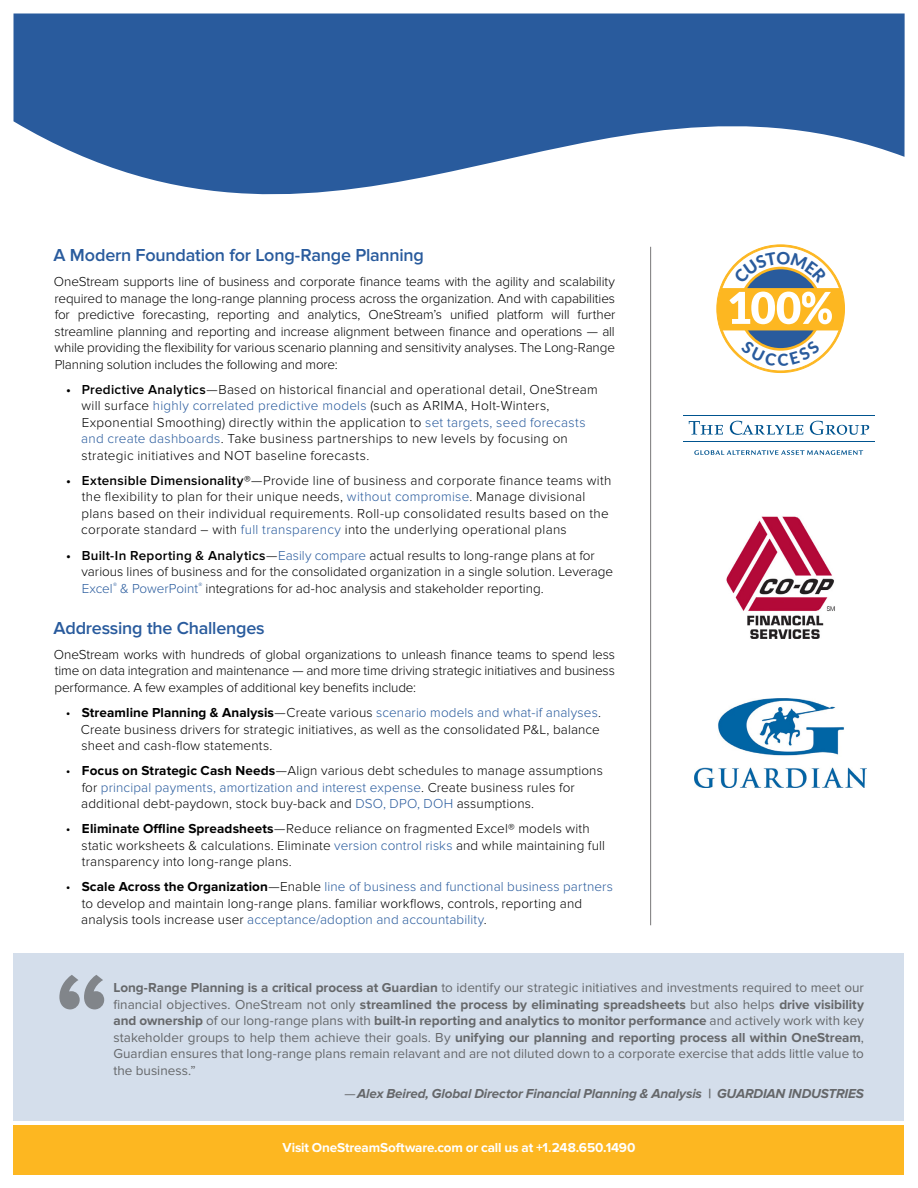
<style>
.page{position:relative;width:918px;height:1188px;background:#fff}
.page>*{position:absolute;margin:0;border:0;box-sizing:border-box;transform-origin:0 0}
.t1{font:600 18px "Proxima Nova";letter-spacing:-.015em;color:#295b9d}
.t2{font:300 13.5px/16.5px "Proxima Nova";letter-spacing:.01em;color:#000}
.t3{font:13.5px/16.5px "Proxima Nova";color:#4a4a4a;text-align:justify}
.t4{font:italic 700 13.5px "Proxima Nova";letter-spacing:-.01em;color:#4a4a4a}
.t5{font:700 13.5px "Proxima Nova";letter-spacing:-.01em;color:#fff}
.s1{font-weight:600}
.s2{color:#295b9d}
.s3{font-weight:700}
.s4{font-weight:400}
</style>
<div class="page">
<div style="left:14px;top:953px;width:890px;height:168px;background:#d4deeb"></div>
<svg style="left:59px;top:975px;width:45px;height:34px"></svg>
<div style="left:14px;top:1125px;width:890px;height:49px;background:#fdb721"></div>
<hr style="left:650px;top:247px;width:1px;height:678px;background:#787778">
<svg style="left:14px;top:13px;width:891px;height:306px"></svg>
<svg style="left:689px;top:421px;width:34px;height:14px"></svg>
<svg style="left:730px;top:421px;width:73px;height:14px"></svg>
<svg style="left:810px;top:421px;width:59px;height:14px"></svg>
<hr style="left:683px;top:415px;width:192px;height:1px;background:#00548f">
<hr style="left:683px;top:441px;width:192px;height:1px;background:#00548f">
<svg style="left:694px;top:450px;width:169px;height:5px"></svg>
<img style="left:694px;top:698px;width:173px;height:90px">
<img style="left:726px;top:516px;width:109px;height:123px">
<svg style="left:712px;top:240px;width:138px;height:133px"></svg>
<h1 class="t1" style="left:54px;top:245px;width:372px">A Modern Foundation for Long-Range Planning</h1>
<p class="t2" style="left:54px;top:274px;width:563px;text-align:justify">OneStream supports line of business and corporate finance teams with the agility and scalability required to manage the long-range planning process across the organization. And with capabilities for predictive forecasting, reporting and analytics, OneStream’s unified platform will further streamline planning and reporting and increase alignment between finance and operations — all while providing the flexibility for various scenario planning and sensitivity analyses. The Long-Range Planning solution includes the following and more:</p>
<p class="t2" style="left:81px;top:381px;width:518px;text-indent:-15px"><span class="s1">• Predictive Analytics</span>—Based on historical financial and operational detail, OneStream will surface <span class="s2">highly correlated predictive models</span> (such as ARIMA, Holt-Winters, Exponential Smoothing) directly within the application to <span class="s2">set targets, seed forecasts and create dashboards</span>. Take business partnerships to new levels by focusing on strategic initiatives and NOT baseline forecasts.</p>
<p class="t2" style="left:81px;top:472px;width:532px;text-indent:-15px"><span class="s1">• Extensible Dimensionality®</span>—Provide line of business and corporate finance teams with the flexibility to plan for their unique needs, <span class="s2">without compromise</span>. Manage divisional plans based on their individual requirements. Roll-up consolidated results based on the corporate standard – with <span class="s2">full transparency</span> into the underlying operational plans</p>
<p class="t2" style="left:81px;top:547px;width:533px;text-indent:-15px"><span class="s1">• Built-In Reporting &amp; Analytics</span>—<span class="s2">Easily compare</span> actual results to long-range plans at for various lines of business and for the consolidated organization in a single solution. Leverage<br><span class="s2">Excel</span><sup>®</sup> <span class="s2">&amp; PowerPoint</span><sup>®</sup> integrations for ad-hoc analysis and stakeholder reporting.</p>
<h1 class="t1" style="left:54px;top:617px;width:213px">Addressing the Challenges</h1>
<p class="t2" style="left:54px;top:646px;width:563px;text-align:justify">OneStream works with hundreds of global organizations to unleash finance teams to spend less time on data integration and maintenance — and more time driving strategic initiatives and business performance. A few examples of additional key benefits include:</p>
<p class="t2" style="left:81px;top:704px;width:522px;text-align:justify;text-indent:-15px">• <span class="s3">Streamline Planning &amp; Analysis</span>—Create various <span class="s2">scenario models and what-if analyses</span>.<br>Create business drivers for strategic initiatives, as well as the consolidated P&amp;L, balance sheet and cash-flow statements.</p>
<p class="t2" style="left:81px;top:763px;width:523px;text-indent:-15px">• <span class="s3">Focus on Strategic Cash Needs</span>—Align various debt schedules to manage assumptions for <span class="s2">principal payments, amortization and interest expense</span>. Create business rules for additional debt-paydown, stock buy-back and <span class="s2">DSO, DPO, DOH</span> assumptions.</p>
<p class="t2" style="left:81px;top:821px;width:525px;text-indent:-16px">• <span class="s3">Eliminate Offline Spreadsheets</span>—Reduce reliance on fragmented Excel® models with static worksheets &amp; calculations. Eliminate <span class="s2">version control risks</span> and while maintaining full transparency into long-range plans.</p>
<p class="t2" style="left:81px;top:879px;width:533px;text-indent:-15px">• <span class="s3">Scale Across the Organization</span>—Enable <span class="s2">line of business and functional business partners </span>to develop and maintain long-range plans. familiar workflows, controls, reporting and analysis tools increase user <span class="s2">acceptance/adoption and accountability</span>.</p>
<p class="t3" style="left:113px;top:980px;width:752px"><span class="s3">Long-Range Planning is a critical process at Guardian</span> to identify our strategic initiatives and investments required to meet our financial objectives. OneStream not only <span class="s3">streamlined the process by eliminating spreadsheets</span> but also helps <span class="s3">drive visibility and ownership</span> of our long-range plans with <span class="s3">built-in reporting and analytics to monitor performance</span> and actively work with key stakeholder groups to help them achieve their goals. By <span class="s3">unifying our planning and reporting process all within OneStream</span>, Guardian ensures that long-range plans remain relavant and are not diluted down to a corporate exercise that adds little value to the business.”</p>
<p class="t4" style="left:344px;top:1086px;width:521px"><span class="s4">—</span>Alex Beired, Global Director Financial Planning &amp; Analysis | GUARDIAN INDUSTRIES</p>
<p class="t5" style="left:283px;top:1140px;width:354px">Visit OneStreamSoftware.com or call us at +1.248.650.1490</p>
</div>
